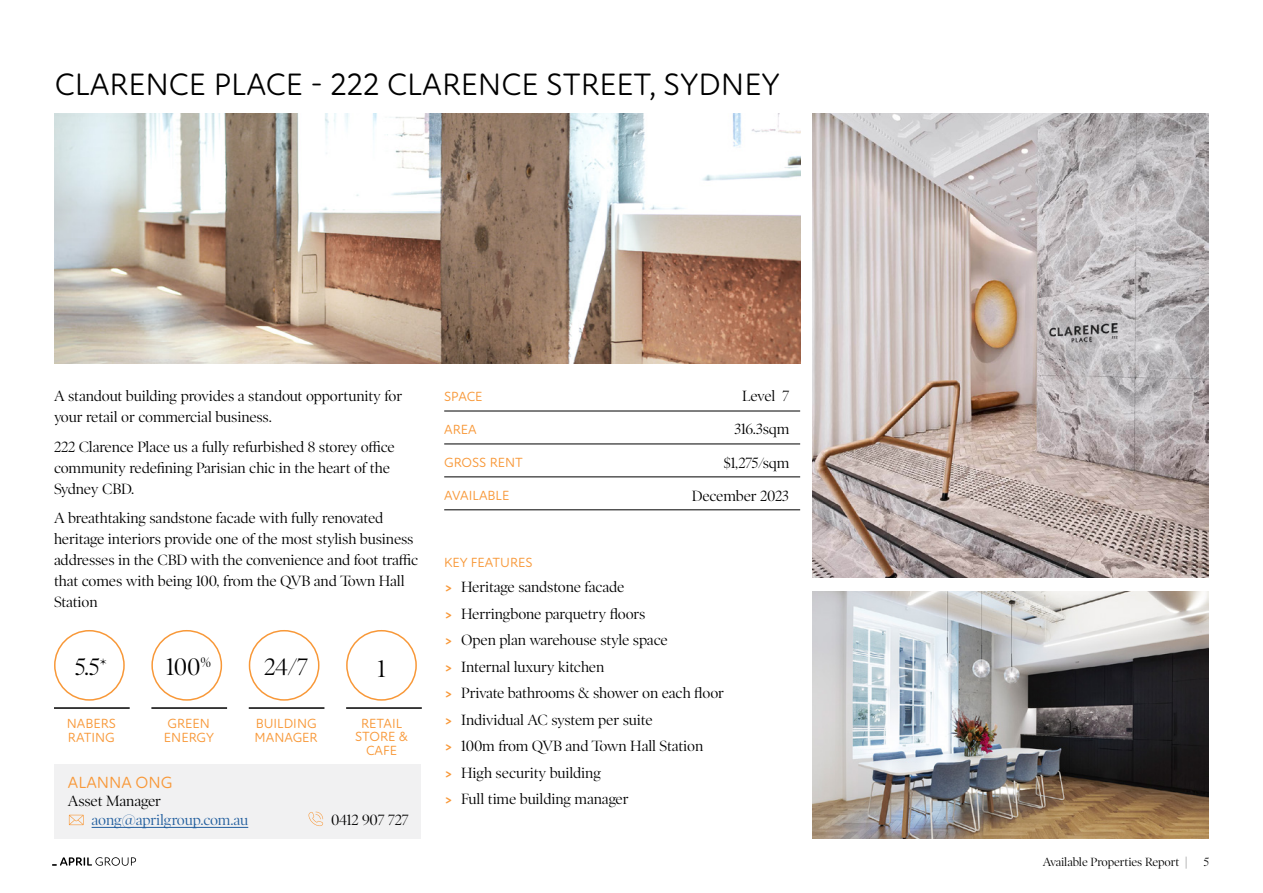
<style>
.page{position:relative;width:1263px;height:893px;background:#fff}
.page>*{position:absolute;margin:0;border:0;box-sizing:border-box;transform-origin:0 0}
.t1{font:31.5px "New Atten Round";color:#000}
.t2{font:24px "Poynter OS Disp";color:#000}
.t3{font:16.5px "New Atten Round";color:#f89838}
.t4{font:15px/26.5px "Poynter OS Disp";letter-spacing:-.01em;color:#000}
.t5{font:15px "Poynter OS Disp";letter-spacing:-.01em;color:#215e9e}
.t6{font:13.5px/13.5px "New Atten Round";color:#f89838}
.t7{font:12px "Poynter OS Disp";letter-spacing:-.01em;color:#000}
.s1{font-family:"New Atten Round";font-weight:500;color:#f89838}
</style>
<div class="page">
<svg style="left:53px;top:857px;width:83px;height:9px"></svg>
<img style="left:813px;top:113px;width:396px;height:464px">
<img style="left:54px;top:113px;width:746px;height:250px">
<div style="left:54px;top:764px;width:367px;height:75px;background:#f1f1f2"></div>
<hr style="left:92px;top:827px;width:156px;height:1px;background:#215e9e">
<svg style="left:69px;top:815px;width:15px;height:10px"></svg>
<svg style="left:308px;top:812px;width:15px;height:14px"></svg>
<div style="left:54px;top:630px;width:71px;height:71px;border:2px solid #f89838;border-radius:50%"></div>
<div style="left:151px;top:630px;width:71px;height:71px;border:2px solid #f89838;border-radius:50%"></div>
<div style="left:249px;top:630px;width:70px;height:71px;border:2px solid #f89838;border-radius:50%"></div>
<div style="left:346px;top:630px;width:71px;height:71px;border:2px solid #f89838;border-radius:50%"></div>
<hr style="left:54px;top:707px;width:76px;height:2px;background:#000">
<hr style="left:249px;top:707px;width:75px;height:2px;background:#000">
<hr style="left:151px;top:707px;width:76px;height:2px;background:#000">
<hr style="left:346px;top:707px;width:76px;height:2px;background:#000">
<hr style="left:444px;top:411px;width:356px;height:1px;background:#000">
<hr style="left:444px;top:444px;width:356px;height:1px;background:#000">
<hr style="left:444px;top:477px;width:356px;height:1px;background:#000">
<hr style="left:444px;top:510px;width:356px;height:1px;background:#000">
<img style="left:813px;top:592px;width:396px;height:247px">
<h1 class="t1" style="left:55px;top:65px;width:727px">CLARENCE PLACE - 222 CLARENCE STREET, SYDNEY</h1>
<p class="t4" style="left:54px;top:386px;width:350px;line-height:21px">A standout building provides a standout opportunity for your retail or commercial business.</p>
<p class="t4" style="left:54px;top:436px;width:342px;line-height:21px">222 Clarence Place us a fully refurbished 8 storey office community redefining Parisian chic in the heart of the<br>Sydney CBD.</p>
<p class="t4" style="left:54px;top:508px;width:366px;line-height:21px">A breathtaking sandstone facade with fully renovated heritage interiors provide one of the most stylish business addresses in the CBD with the convenience and foot traffic that comes with being 100, from the QVB and Town Hall Station</p>
<h2 class="t2" style="left:167px;top:653px;width:46px">100<sup>%</sup></h2>
<h2 class="t2" style="left:75px;top:653px;width:34px">5.5*</h2>
<h2 class="t2" style="left:264px;top:653px;width:46px">24/7</h2>
<h2 class="t2" style="left:378px;top:655px;width:9px">1</h2>
<p class="t6" style="left:67px;top:717px;width:51px">NABERS<br>RATING</p>
<p class="t6" style="left:164px;top:717px;width:52px">GREEN<br>ENERGY</p>
<p class="t6" style="left:255px;top:717px;width:65px">BUILDING<br>MANAGER</p>
<p class="t3" style="left:68px;top:773px;width:106px">ALANNA ONG</p>
<p class="t6" style="left:355px;top:716px;width:54px;text-align:center">RETAIL<br>STORE &amp;<br>CAFE</p>
<p class="t4" style="left:68px;top:788px;width:95px">Asset Manager</p>
<p class="t5" style="left:92px;top:812px;width:158px">aong@aprilgroup.com.au</p>
<p class="t4" style="left:331px;top:806px;width:79px">0412 907 727</p>
<p class="t4" style="left:734px;top:380px;width:56px;line-height:32.8px;text-align:center">Level 7<br>316.3sqm</p>
<p class="t6" style="left:444px;top:390px;width:40px">SPACE</p>
<p class="t6" style="left:444px;top:423px;width:34px">AREA</p>
<p class="t6" style="left:444px;top:456px;width:80px">GROSS RENT</p>
<p class="t4" style="left:724px;top:449px;width:67px">$1,275/sqm</p>
<p class="t6" style="left:444px;top:489px;width:67px">AVAILABLE</p>
<p class="t4" style="left:692px;top:483px;width:99px">December 2023</p>
<p class="t6" style="left:444px;top:556px;width:90px">KEY FEATURES</p>
<p class="t4" style="left:444px;top:574px;width:281px"><span class="s1">&gt;</span> Heritage sandstone facade<br><span class="s1">&gt;</span> Herringbone parquetry floors<br><span class="s1">&gt;</span> Open plan warehouse style space<br><span class="s1">&gt;</span> Internal luxury kitchen<br><span class="s1">&gt;</span> Private bathrooms &amp; shower on each floor <span class="s1">&gt;</span> Individual AC system per suite<br><span class="s1">&gt;</span> 100m from QVB and Town Hall Station<br><span class="s1">&gt;</span> High security building<br><span class="s1">&gt;</span> Full time building manager</p>
<p class="t7" style="left:1043px;top:855px;width:146px">Available Properties Report |</p>
<p class="t7" style="left:1204px;top:855px;width:7px">5</p>
</div>
